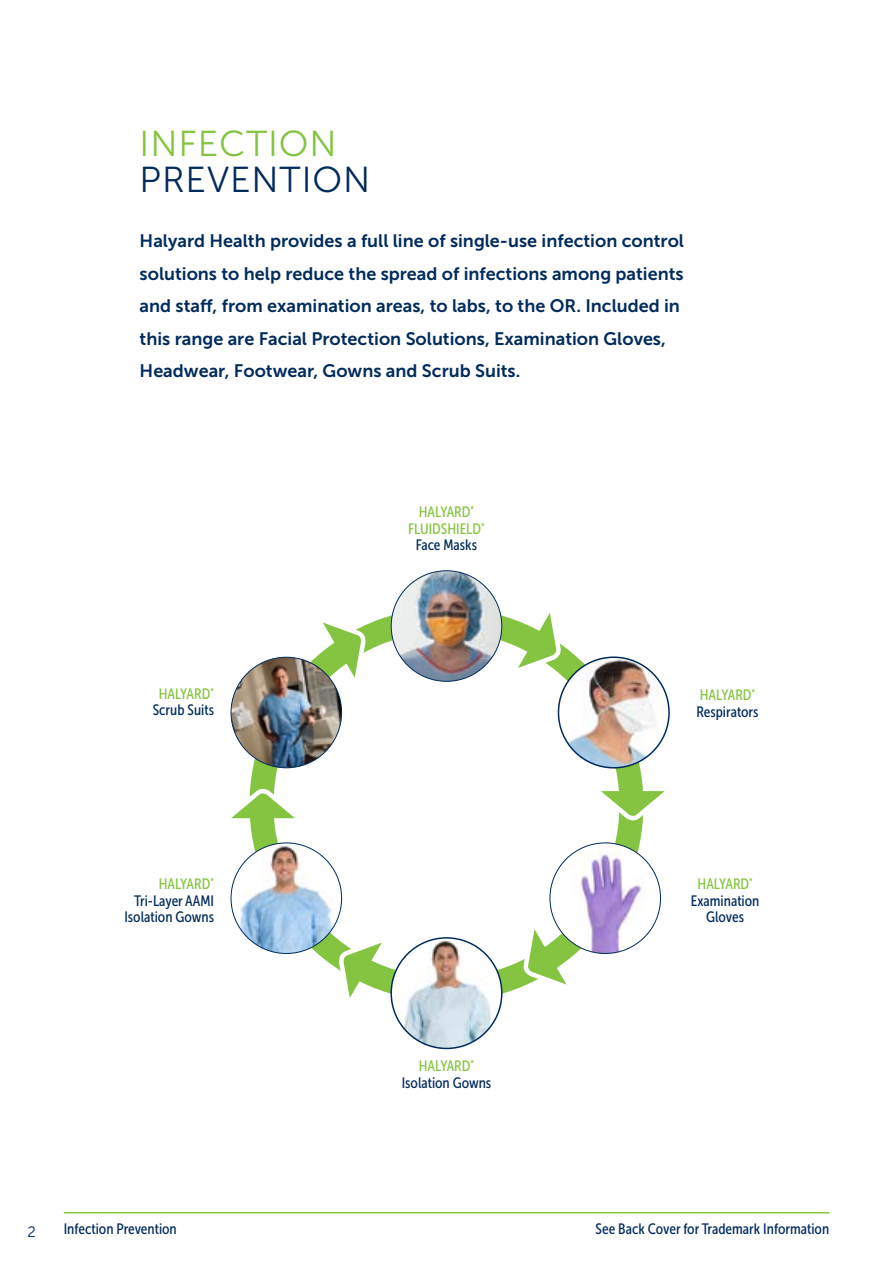
<style>
.page{position:relative;width:893px;height:1263px;background:#fff}
.page>*{position:absolute;margin:0;border:0;box-sizing:border-box;transform-origin:0 0}
.t1{font:36px "Museo Sans 300";letter-spacing:.025em;color:#002b5c}
.t2{font:36px "Museo Sans 300";letter-spacing:.025em;color:#84c440}
.t3{font:18px/32.5px "Museo Sans 700";color:#002b5c}
.t4{font:15px/16.5px "Museo Sans Cond 500";color:#002b5c;text-align:center}
.t5{font:15px/16.5px "Museo Sans Cond 500";color:#84c440;text-align:center}
.t6{font:15px "Museo Sans 300";color:#002b5c}
.s1{color:#84c440}
.s2{color:#002b5c}
</style>
<div class="page">
<img style="left:391px;top:571px;width:111px;height:110px;border-radius:55px">
<img style="left:231px;top:657px;width:111px;height:111px;border-radius:55px">
<img style="left:231px;top:843px;width:111px;height:110px;border-radius:55px">
<img style="left:550px;top:843px;width:108px;height:110px">
<img style="left:560px;top:657px;width:109px;height:111px">
<div style="left:558px;top:656px;width:112px;height:112px;border:2px solid #002b5c;border-radius:50%"></div>
<img style="left:391px;top:940px;width:111px;height:108px">
<div style="left:390px;top:937px;width:112px;height:112px;border:2px solid #002b5c;border-radius:50%"></div>
<svg style="left:315px;top:622px;width:53px;height:64px"></svg>
<svg style="left:337px;top:938px;width:52px;height:60px"></svg>
<svg style="left:510px;top:612px;width:49px;height:61px"></svg>
<svg style="left:525px;top:921px;width:49px;height:65px"></svg>
<svg style="left:601px;top:785px;width:64px;height:41px"></svg>
<svg style="left:230px;top:788px;width:69px;height:36px"></svg>
<hr style="left:64px;top:1212px;width:765px;height:1px;background:#84c440">
<h1 class="t2" style="left:140px;top:124px;width:198px">INFECTION</h1>
<h1 class="t1" style="left:140px;top:160px;width:232px">PREVENTION</h1>
<p class="t3" style="left:140px;top:225px;width:546px">Halyard Health provides a full line of single-use infection control solutions to help reduce the spread of infections among patients and staff, from examination areas, to labs, to the OR. Included in this range are Facial Protection Solutions, Examination Gloves, Headwear, Footwear, Gowns and Scrub Suits.</p>
<p class="t4" style="left:153px;top:686px;width:63px"><span class="s1">HALYARD</span><sup>*<br></sup>Scrub Suits</p>
<p class="t5" style="left:408px;top:504px;width:78px">HALYARD<sup>*<br></sup>FLUIDSHIELD<sup>*<br></sup><span class="s2">Face Masks</span></p>
<p class="t4" style="left:696px;top:687px;width:64px;text-align:left"><span class="s1">HALYARD</span><sup>*<br></sup>Respirators</p>
<p class="t4" style="left:124px;top:876px;width:91px;text-align:right"><span class="s1">HALYARD</span><sup>*<br></sup>Tri-Layer AAMI<br>Isolation Gowns</p>
<p class="t4" style="left:691px;top:876px;width:70px"><span class="s1">HALYARD</span><sup>*<br></sup>Examination<br>Gloves</p>
<p class="t4" style="left:402px;top:1058px;width:91px"><span class="s1">HALYARD</span><sup>*<br></sup>Isolation Gowns</p>
<p class="t6" style="left:28px;top:1223px;width:10px">2</p>
<p class="t4" style="left:64px;top:1220px;width:115px">Infection Prevention</p>
<p class="t4" style="left:596px;top:1220px;width:235px">See Back Cover for Trademark Information</p>
</div>
